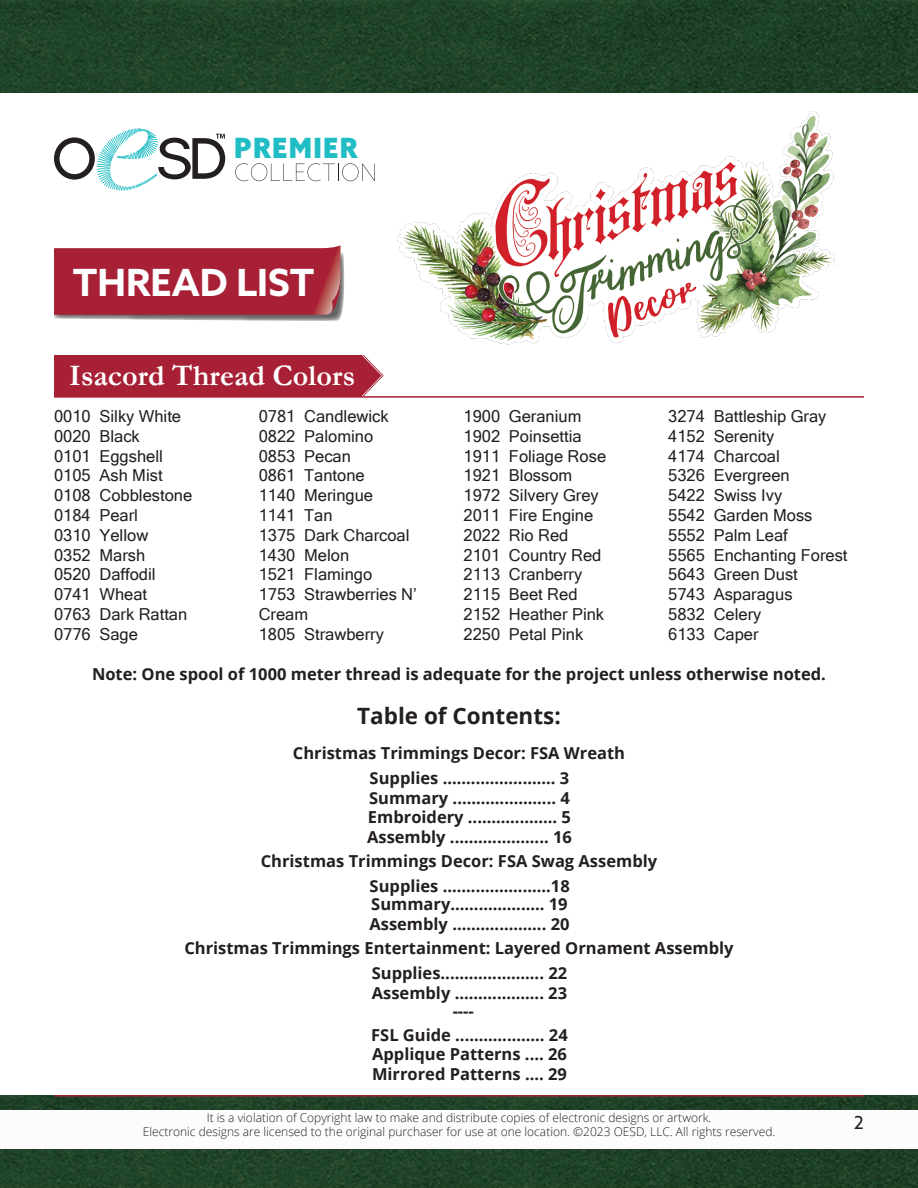
<style>
.page{position:relative;width:918px;height:1188px;background:#fff}
.page>*{position:absolute;margin:0;border:0;box-sizing:border-box;transform-origin:0 0}
.t1{font:700 37.5px "Azo Sans";color:#fff}
.t2{font:700 30px "Garamond";color:#fff}
.t3{font:900 27.9px "Azo Sans";letter-spacing:.05em;color:#21bdc5;scale:.95 1}
.t4{font:700 22.5px "Open Sans";color:#231f20}
.t5{font:18px "Azo Sans";color:#231f20}
.t6{font:16.5px/19.8px "Microsoft Sans Serif";color:#231f20}
.t7{font:700 16.5px "Open Sans";color:#231f20}
.t8{font:300 12px "Open Sans";color:#231f20}
</style>
<div class="page">
<svg style="left:54px;top:128px;width:171px;height:63px"></svg>
<svg style="left:235px;top:163px;width:140px;height:18px"></svg>
<img style="left:0;top:1096px;width:918px;height:92px">
<div style="left:0;top:1110px;width:918px;height:38px;background:#fff"></div>
<img style="left:0;top:0;width:918px;height:92px">
<img style="left:398px;top:111px;width:436px;height:234px">
<hr style="left:54px;top:1095px;width:810px;height:2px;background:#a82035">
<div style="left:54px;top:355px;width:308px;height:41px;background:#a82035"></div>
<svg style="left:362px;top:355px;width:22px;height:41px"></svg>
<hr style="left:54px;top:396px;width:810px;height:2px;background:#a82035">
<svg style="left:54px;top:245px;width:290px;height:76px"></svg>
<p class="t3" style="left:234px;top:130px;width:131px">PREMIER</p>
<p class="t1" style="left:73px;top:258px;width:243px">THREAD LIST</p>
<p class="t2" style="left:69px;top:355px;width:288px">Isacord Thread Colors</p>
<p class="t6" style="left:54px;top:406px;width:129px">0010 Silky White</p>
<p class="t6" style="left:54px;top:426px;width:87px">0020 Black</p>
<p class="t6" style="left:54px;top:446px;width:110px">0101 Eggshell</p>
<p class="t6" style="left:54px;top:466px;width:110px">0105 Ash Mist</p>
<p class="t6" style="left:54px;top:485px;width:140px">0108 Cobblestone</p>
<p class="t6" style="left:54px;top:505px;width:86px">0184 Pearl</p>
<p class="t6" style="left:54px;top:525px;width:96px">0310 Yellow</p>
<p class="t6" style="left:54px;top:545px;width:93px">0352 Marsh</p>
<p class="t6" style="left:54px;top:565px;width:103px">0520 Daffodil</p>
<p class="t6" style="left:54px;top:584px;width:95px">0741 Wheat</p>
<p class="t6" style="left:54px;top:604px;width:135px">0763 Dark Rattan</p>
<p class="t6" style="left:54px;top:624px;width:86px">0776 Sage</p>
<p class="t6" style="left:259px;top:406px;width:132px">0781 Candlewick</p>
<p class="t6" style="left:259px;top:426px;width:116px">0822 Palomino</p>
<p class="t6" style="left:259px;top:446px;width:94px">0853 Pecan</p>
<p class="t6" style="left:259px;top:466px;width:108px">0861 Tantone</p>
<p class="t6" style="left:259px;top:485px;width:116px">1140 Meringue</p>
<p class="t6" style="left:259px;top:505px;width:75px">1141 Tan</p>
<p class="t6" style="left:259px;top:525px;width:152px">1375 Dark Charcoal</p>
<p class="t6" style="left:259px;top:545px;width:92px">1430 Melon</p>
<p class="t6" style="left:259px;top:565px;width:115px">1521 Flamingo</p>
<p class="t6" style="left:259px;top:584px;width:160px">1753 Strawberries N’<br>Cream</p>
<p class="t6" style="left:259px;top:624px;width:127px">1805 Strawberry</p>
<p class="t6" style="left:464px;top:406px;width:120px">1900 Geranium</p>
<p class="t6" style="left:464px;top:426px;width:120px">1902 Poinsettia</p>
<p class="t6" style="left:464px;top:446px;width:144px">1911 Foliage Rose</p>
<p class="t6" style="left:464px;top:466px;width:110px">1921 Blossom</p>
<p class="t6" style="left:464px;top:485px;width:137px">1972 Silvery Grey</p>
<p class="t6" style="left:464px;top:505px;width:131px">2011 Fire Engine</p>
<p class="t6" style="left:464px;top:525px;width:106px">2022 Rio Red</p>
<p class="t6" style="left:464px;top:545px;width:139px">2101 Country Red</p>
<p class="t6" style="left:464px;top:565px;width:120px">2113 Cranberry</p>
<p class="t6" style="left:464px;top:584px;width:116px">2115 Beet Red</p>
<p class="t6" style="left:464px;top:604px;width:142px">2152 Heather Pink</p>
<p class="t6" style="left:464px;top:624px;width:121px">2250 Petal Pink</p>
<p class="t6" style="left:668px;top:406px;width:160px">3274 Battleship Gray</p>
<p class="t6" style="left:668px;top:426px;width:108px">4152 Serenity</p>
<p class="t6" style="left:668px;top:446px;width:113px">4174 Charcoal</p>
<p class="t6" style="left:668px;top:466px;width:123px">5326 Evergreen</p>
<p class="t6" style="left:668px;top:485px;width:116px">5422 Swiss Ivy</p>
<p class="t6" style="left:668px;top:505px;width:146px">5542 Garden Moss</p>
<p class="t6" style="left:668px;top:525px;width:121px">5552 Palm Leaf</p>
<p class="t6" style="left:668px;top:545px;width:181px">5565 Enchanting Forest</p>
<p class="t6" style="left:668px;top:565px;width:131px">5643 Green Dust</p>
<p class="t6" style="left:668px;top:584px;width:126px">5743 Asparagus</p>
<p class="t6" style="left:668px;top:604px;width:95px">5832 Celery</p>
<p class="t6" style="left:668px;top:624px;width:92px">6133 Caper</p>
<p class="t7" style="left:92px;top:662px;width:735px">Note: One spool of 1000 meter thread is adequate for the project unless otherwise noted.</p>
<p class="t4" style="left:357px;top:700px;width:205px">Table of Contents:</p>
<p class="t7" style="left:293px;top:741px;width:334px">Christmas Trimmings Decor: FSA Wreath</p>
<p class="t7" style="left:370px;top:766px;width:201px">Supplies ........................ 3</p>
<p class="t7" style="left:369px;top:786px;width:202px">Summary ...................... 4</p>
<p class="t7" style="left:368px;top:805px;width:205px">Embroidery ................... 5</p>
<p class="t7" style="left:367px;top:825px;width:206px">Assembly ..................... 16</p>
<p class="t7" style="left:261px;top:849px;width:398px">Christmas Trimmings Decor: FSA Swag Assembly</p>
<p class="t7" style="left:370px;top:874px;width:202px">Supplies .......................18</p>
<p class="t7" style="left:371px;top:892px;width:198px">Summary.................... 19</p>
<p class="t7" style="left:369px;top:912px;width:202px">Assembly .................... 20</p>
<p class="t7" style="left:184px;top:936px;width:551px">Christmas Trimmings Entertainment: Layered Ornament Assembly</p>
<p class="t7" style="left:372px;top:961px;width:197px">Supplies...................... 22</p>
<p class="t7" style="left:372px;top:981px;width:197px">Assembly ................... 23</p>
<p class="t7" style="left:453px;top:999px;width:23px">----</p>
<p class="t7" style="left:371px;top:1023px;width:198px">FSL Guide ................... 24</p>
<p class="t7" style="left:372px;top:1042px;width:196px">Applique Patterns .... 26</p>
<p class="t7" style="left:372px;top:1062px;width:196px">Mirrored Patterns .... 29</p>
<p class="t8" style="left:207px;top:1109px;width:506px">It is a violation of Copyright law to make and distribute copies of electronic designs or artwork.</p>
<p class="t8" style="left:143px;top:1124px;width:634px">Electronic designs are licensed to the original purchaser for use at one location. ©2023 OESD, LLC. All rights reserved.</p>
<p class="t5" style="left:854px;top:1111px;width:12px">2</p>
</div>
